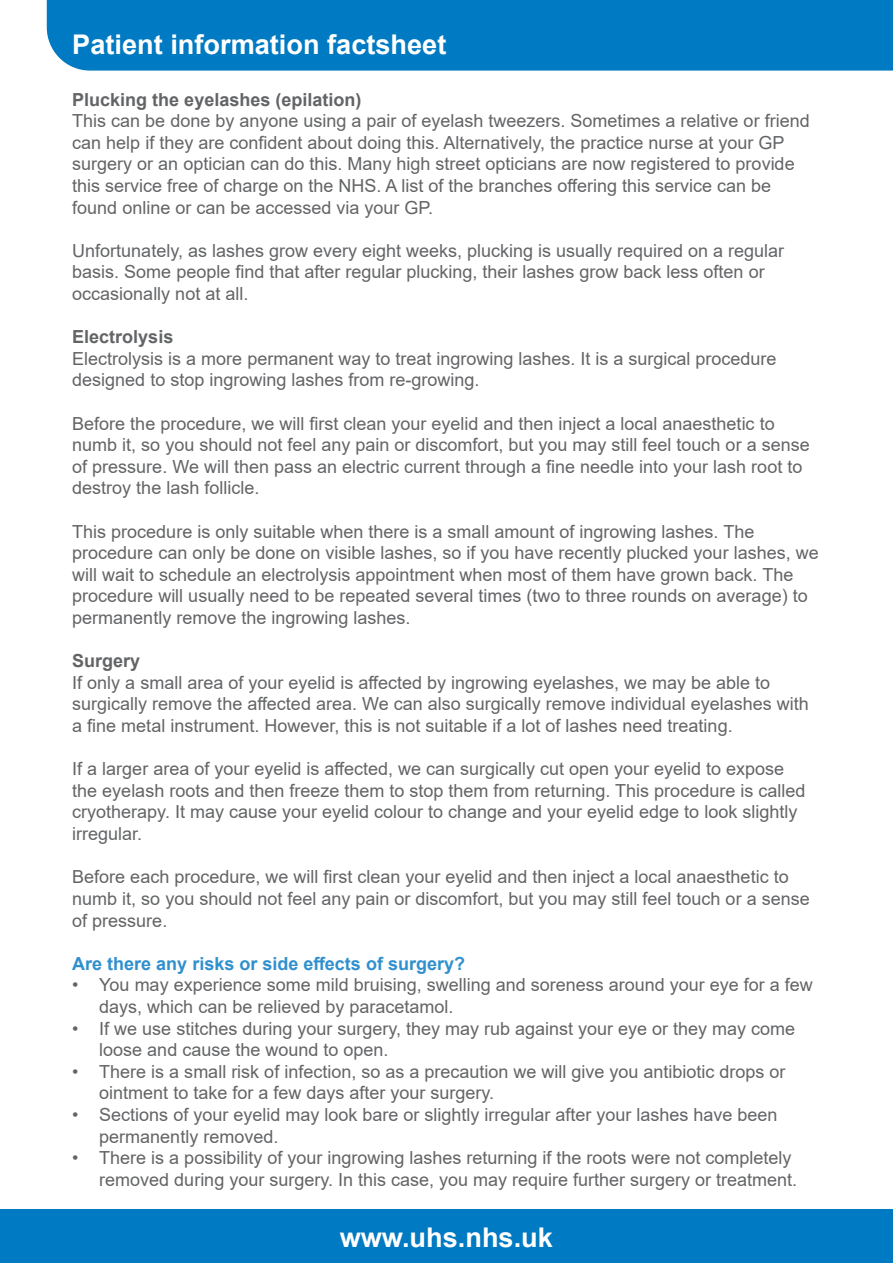
<style>
.page{position:relative;width:893px;height:1263px;background:#fff}
.page>*{position:absolute;margin:0;border:0;box-sizing:border-box;transform-origin:0 0}
.t1{font:700 27.15px "Arial";color:#fff}
.t2{font:18px/21.6px "Arial";color:#636466}
.t3{font:700 18px "Arial";color:#636466}
.t4{font:700 18px "Arial";color:#3090ce}
</style>
<div class="page">
<div style="left:0;top:1209px;width:893px;height:54px;background:#007ac2"></div>
<div style="left:46px;top:0;width:847px;height:71px;background:#007ac2"></div>
<h1 class="t1" style="left:72px;top:25px;width:376px">Patient information factsheet</h1>
<p class="t3" style="left:72px;top:87px;width:291px">Plucking the eyelashes (epilation)</p>
<p class="t2" style="left:72px;top:110px;width:739px">This can be done by anyone using a pair of eyelash tweezers. Sometimes a relative or friend can help if they are confident about doing this. Alternatively, the practice nurse at your GP surgery or an optician can do this. Many high street opticians are now registered to provide this service free of charge on the NHS. A list of the branches offering this service can be found online or can be accessed via your GP.</p>
<p class="t2" style="left:72px;top:240px;width:713px">Unfortunately, as lashes grow every eight weeks, plucking is usually required on a regular basis. Some people find that after regular plucking, their lashes grow back less often or occasionally not at all.</p>
<p class="t3" style="left:72px;top:324px;width:103px">Electrolysis</p>
<p class="t2" style="left:72px;top:348px;width:706px">Electrolysis is a more permanent way to treat ingrowing lashes. It is a surgical procedure designed to stop ingrowing lashes from re-growing.</p>
<p class="t2" style="left:72px;top:412px;width:739px">Before the procedure, we will first clean your eyelid and then inject a local anaesthetic to numb it, so you should not feel any pain or discomfort, but you may still feel touch or a sense of pressure. We will then pass an electric current through a fine needle into your lash root to destroy the lash follicle.</p>
<p class="t2" style="left:72px;top:520px;width:748px">This procedure is only suitable when there is a small amount of ingrowing lashes. The procedure can only be done on visible lashes, so if you have recently plucked your lashes, we will wait to schedule an electrolysis appointment when most of them have grown back. The procedure will usually need to be repeated several times (two to three rounds on average) to permanently remove the ingrowing lashes.</p>
<p class="t3" style="left:72px;top:648px;width:70px">Surgery</p>
<p class="t2" style="left:72px;top:672px;width:738px">If only a small area of your eyelid is affected by ingrowing eyelashes, we may be able to surgically remove the affected area. We can also surgically remove individual eyelashes with a fine metal instrument. However, this is not suitable if a lot of lashes need treating.</p>
<p class="t2" style="left:72px;top:758px;width:735px">If a larger area of your eyelid is affected, we can surgically cut open your eyelid to expose the eyelash roots and then freeze them to stop them from returning. This procedure is called cryotherapy. It may cause your eyelid colour to change and your eyelid edge to look slightly irregular.</p>
<p class="t2" style="left:72px;top:866px;width:739px">Before each procedure, we will first clean your eyelid and then inject a local anaesthetic to numb it, so you should not feel any pain or discomfort, but you may still feel touch or a sense of pressure.</p>
<p class="t4" style="left:72px;top:951px;width:394px">Are there any risks or side effects of surgery?</p>
<p class="t2" style="left:99px;top:974px;width:715px;text-indent:-27px">• You may experience some mild bruising, swelling and soreness around your eye for a few days, which can be relieved by paracetamol.</p>
<p class="t2" style="left:99px;top:1017px;width:697px;text-indent:-27px">• If we use stitches during your surgery, they may rub against your eye or they may come loose and cause the wound to open.</p>
<p class="t2" style="left:99px;top:1060px;width:688px;text-indent:-27px">• There is a small risk of infection, so as a precaution we will give you antibiotic drops or ointment to take for a few days after your surgery.</p>
<p class="t2" style="left:99px;top:1104px;width:680px;text-indent:-27px">• Sections of your eyelid may look bare or slightly irregular after your lashes have been permanently removed.</p>
<p class="t2" style="left:99px;top:1147px;width:699px;text-indent:-27px">• There is a possibility of your ingrowing lashes returning if the roots were not completely removed during your surgery. In this case, you may require further surgery or treatment.</p>
<h1 class="t1" style="left:340px;top:1218px;width:215px">www.uhs.nhs.uk</h1>
</div>
